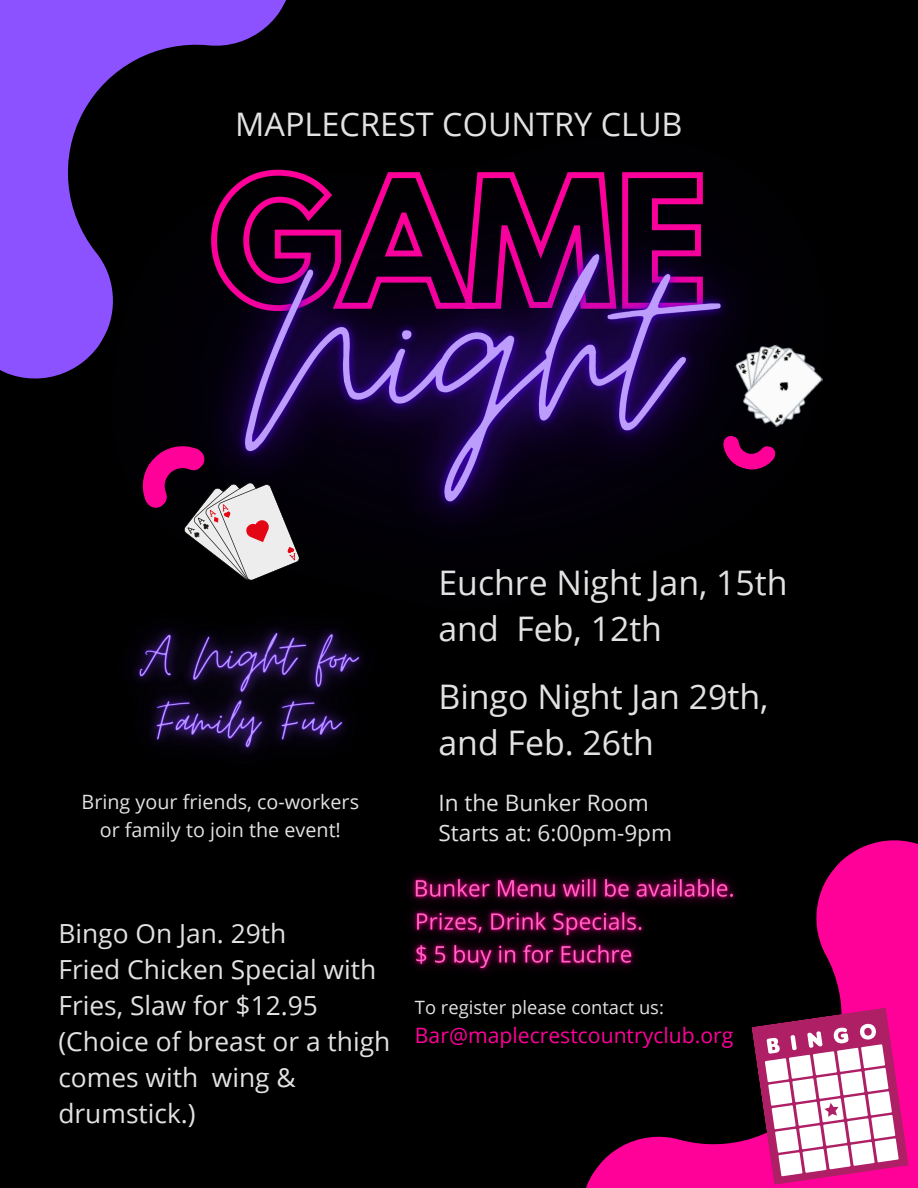
<style>
.page{position:relative;width:918px;height:1188px;background:#000001}
.page>*{position:absolute;margin:0;border:0;box-sizing:border-box;transform-origin:0 0}
.t1{font:33.9px/46.5px "Open Sans";color:#e2e2e2}
.t2{font:32.4px "Open Sans";color:#e2e2e2}
.t3{font:26.4px/36px "Open Sans";color:#e2e2e2}
.t4{font:22.5px "Open Sans";color:#e2e2e2}
.t5{font:21.15px "Open Sans";color:#f09}
.t6{font:19.8px/27.5px "Open Sans";color:#e2e2e2;text-align:center}
.t7{font:18.3px "Open Sans";color:#e2e2e2}
</style>
<div class="page">
<img style="left:210px;top:172px;width:532px;height:359px">
<svg style="left:723px;top:435px;width:53px;height:37px"></svg>
<svg style="left:0;top:0;width:297px;height:388px"></svg>
<svg style="left:586px;top:840px;width:332px;height:348px"></svg>
<svg style="left:142px;top:443px;width:159px;height:115px"></svg>
<img style="left:724px;top:337px;width:99px;height:98px">
<svg style="left:751px;top:1007px;width:158px;height:178px;background:#cf76a6"></svg>
<img style="left:133px;top:558px;width:231px;height:196px">
<img style="left:411px;top:848px;width:349px;height:80px">
<img style="left:409px;top:881px;width:258px;height:81px">
<img style="left:409px;top:914px;width:249px;height:80px">
<h2 class="t2" style="left:235px;top:102px;width:449px">MAPLECREST COUNTRY CLUB</h2>
<h5 class="t1" style="left:438px;top:558px;width:351px">Euchre Night Jan, 15th and Feb, 12th</h5>
<h5 class="t6" style="left:82px;top:788px;width:279px">Bring your friends, co-workers or family to join the event!</h5>
<p class="t1" style="left:438px;top:672px;width:332px">Bingo Night Jan 29th, and Feb. 26th</p>
<p class="t4" style="left:438px;top:786px;width:212px">In the Bunker Room</p>
<p class="t4" style="left:438px;top:817px;width:235px">Starts at: 6:00pm-9pm</p>
<p class="t3" style="left:58px;top:914px;width:333px">Bingo On Jan. 29th<br>Fried Chicken Special with<br>Fries, Slaw for $12.95 (Choice of breast or a thigh comes with wing &amp; drumstick.)</p>
<p class="t7" style="left:415px;top:994px;width:250px">To register please contact us:</p>
<p class="t5" style="left:415px;top:1020px;width:320px">Bar@maplecrestcountryclub.org</p>
</div>
